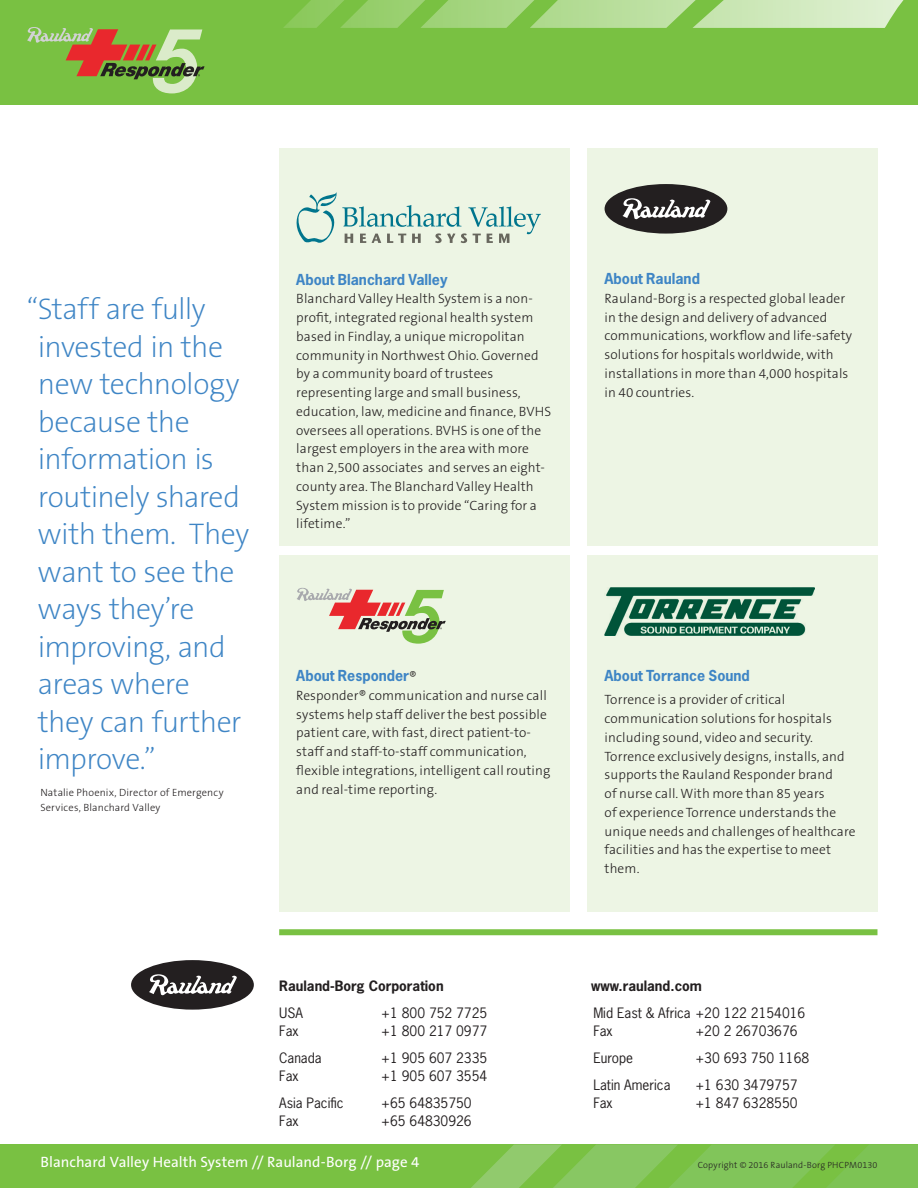
<style>
.page{position:relative;width:918px;height:1188px;background:#fff}
.page>*{position:absolute;margin:0;border:0;box-sizing:border-box;transform-origin:0 0}
.callout{font:200 30px/37.5px "The Sans B2";letter-spacing:-.02em;color:#3e85c5}
.body{font:15px "The Sans B5 Plain";color:#fff}
.subheads{font:700 14.25px "News Gothic Std";color:#3e85c5}
.subheads-2{font:300 13.5px/18.8px "The Sans B3";letter-spacing:.01em;color:#231f20}
.body_sheet_5{font:13.5px/18px "News Gothic Std";color:#231f20}
.body_sheet_5-2{font:700 13.5px "News Gothic Std";color:#231f20}
.callout_names{font:300 10.5px/15px "The Sans B3";letter-spacing:.015em;color:#231f20}
.body-2{font:300 9px "The Sans B3";letter-spacing:.02em;color:#231f20}
.s1{font-family:"The Sans B3";font-weight:300;font-size:13.5px;color:#231f20}
</style>
<div class="page">
<div style="left:0;top:1144px;width:918px;height:44px;background:#79c142"></div>
<svg style="left:471px;top:1144px;width:447px;height:44px"></svg>
<div style="left:0;top:0;width:918px;height:104px;background:#79c142"></div>
<svg style="left:283px;top:0;width:621px;height:28px"></svg>
<svg style="left:27px;top:27px;width:178px;height:66px"></svg>
<div style="left:279px;top:555px;width:290px;height:357px;background:#edf5e4"></div>
<div style="left:587px;top:555px;width:290px;height:357px;background:#edf5e4"></div>
<div style="left:587px;top:148px;width:291px;height:398px;background:#edf5e4"></div>
<div style="left:605px;top:184px;width:122px;height:50px;background:#231f20;border-radius:50%"></div>
<svg style="left:622px;top:198px;width:89px;height:21px"></svg>
<div style="left:279px;top:148px;width:290px;height:398px;background:#edf5e4"></div>
<div style="left:131px;top:960px;width:123px;height:50px;background:#231f20;border-radius:50%"></div>
<svg style="left:149px;top:974px;width:88px;height:21px"></svg>
<div style="left:279px;top:929px;width:598px;height:6px;background:#79c142"></div>
<svg style="left:297px;top:588px;width:149px;height:56px"></svg>
<svg style="left:297px;top:192px;width:244px;height:51px"></svg>
<img style="left:604px;top:588px;width:211px;height:47px">
<p class="callout" style="left:38px;top:291px;width:213px;text-indent:-11px">“Staff are fully invested in the new technology because the information is routinely shared with them. They want to see the ways they’re improving, and areas where they can further improve.”</p>
<p class="callout_names" style="left:40px;top:786px;width:185px">Natalie Phoenix, Director of Emergency<br>Services, Blanchard Valley</p>
<p class="subheads" style="left:296px;top:270px;width:153px">About Blanchard Valley</p>
<p class="subheads-2" style="left:296px;top:290px;width:256px">Blanchard Valley Health System is a non&shy;profit, integrated regional health system based in Findlay, a unique micropolitan community in Northwest Ohio. Governed by a community board of trustees representing large and small business, education, law, medicine and finance, BVHS oversees all operations. BVHS is one of the largest employers in the area with more than 2,500 associates and serves an eight&shy;county area. The Blanchard Valley Health System mission is to provide “Caring for a lifetime.”</p>
<p class="subheads" style="left:296px;top:666px;width:122px">About Responder<span class="s1">®</span></p>
<p class="subheads-2" style="left:296px;top:686px;width:255px">Responder® communication and nurse call systems help staff deliver the best possible patient care, with fast, direct patient-to&shy;staff and staff-to-staff communication, flexible integrations, intelligent call routing and real-time reporting.</p>
<p class="subheads" style="left:605px;top:269px;width:97px">About Rauland</p>
<p class="subheads-2" style="left:605px;top:290px;width:249px">Rauland-Borg is a respected global leader in the design and delivery of advanced communications, workflow and life-safety solutions for hospitals worldwide, with installations in more than 4,000 hospitals in 40 countries.</p>
<p class="subheads" style="left:605px;top:666px;width:147px">About Torrance Sound</p>
<p class="subheads-2" style="left:605px;top:691px;width:252px">Torrence is a provider of critical communication solutions for hospitals including sound, video and security.<br>Torrence exclusively designs, installs, and supports the Rauland Responder brand<br>of nurse call. With more than 85 years<br>of experience Torrence understands the unique needs and challenges of healthcare facilities and has the expertise to meet them.</p>
<p class="body_sheet_5-2" style="left:279px;top:977px;width:166px">Rauland-Borg Corporation</p>
<p class="body_sheet_5-2" style="left:591px;top:977px;width:112px">www.rauland.com</p>
<p class="body_sheet_5" style="left:279px;top:1004px;width:25px">USA</p>
<p class="body_sheet_5" style="left:381px;top:1004px;width:108px">+1 800 752 7725</p>
<p class="body_sheet_5" style="left:279px;top:1022px;width:21px">Fax</p>
<p class="body_sheet_5" style="left:381px;top:1022px;width:108px">+1 800 217 0977</p>
<p class="body_sheet_5" style="left:279px;top:1049px;width:44px">Canada</p>
<p class="body_sheet_5" style="left:381px;top:1049px;width:108px">+1 905 607 2335</p>
<p class="body_sheet_5" style="left:279px;top:1067px;width:21px">Fax</p>
<p class="body_sheet_5" style="left:381px;top:1067px;width:108px">+1 905 607 3554</p>
<p class="body_sheet_5" style="left:279px;top:1094px;width:66px">Asia Pacific</p>
<p class="body_sheet_5" style="left:381px;top:1094px;width:92px">+65 64835750</p>
<p class="body_sheet_5" style="left:279px;top:1112px;width:21px">Fax</p>
<p class="body_sheet_5" style="left:381px;top:1112px;width:92px">+65 64830926</p>
<p class="body_sheet_5" style="left:593px;top:1004px;width:214px">Mid East &amp; Africa +20 122 2154016<br>Fax</p>
<p class="body_sheet_5" style="left:695px;top:1022px;width:104px">+20 2 26703676</p>
<p class="body_sheet_5" style="left:593px;top:1049px;width:41px">Europe</p>
<p class="body_sheet_5" style="left:695px;top:1049px;width:115px">+30 693 750 1168</p>
<p class="body_sheet_5" style="left:593px;top:1076px;width:79px">Latin America</p>
<p class="body_sheet_5" style="left:695px;top:1076px;width:104px">+1 630 3479757</p>
<p class="body_sheet_5" style="left:593px;top:1094px;width:21px">Fax</p>
<p class="body_sheet_5" style="left:695px;top:1094px;width:104px">+1 847 6328550</p>
<p class="body" style="left:40px;top:1155px;width:381px">Blanchard Valley Health System // Rauland-Borg // page 4</p>
<p class="body-2" style="left:698px;top:1160px;width:181px">Copyright © 2016 Rauland-Borg PHCPM0130</p>
</div>
